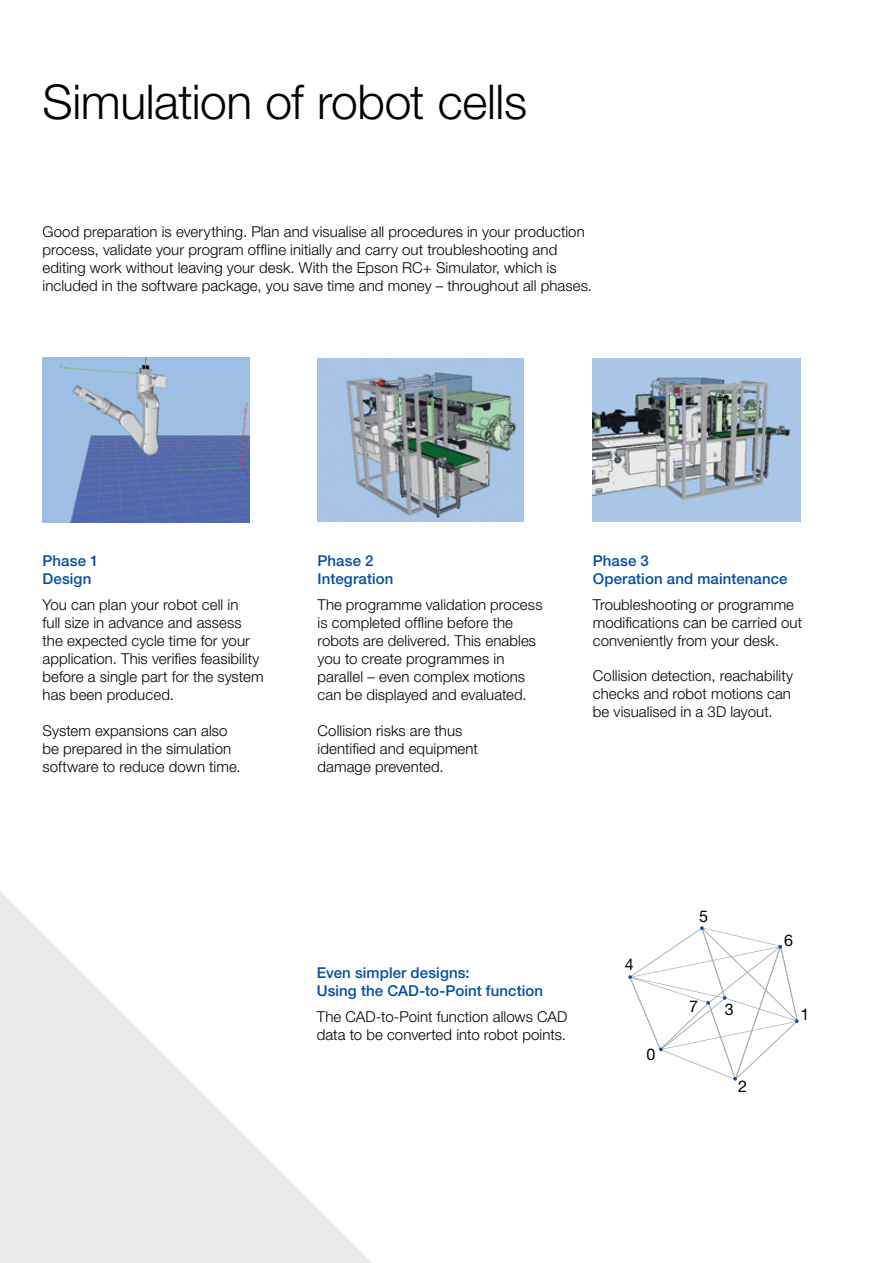
<style>
.page{position:relative;width:893px;height:1263px;background:#fff}
.page>*{position:absolute;margin:0;border:0;box-sizing:border-box;transform-origin:0 0}
.Page_title{font:300 48px "Helvetica Neue LT Pro";letter-spacing:-.01em;color:#000}
.Body__enlarged_for_t{font:16.2px "Helvetica Neue LT Pro";color:#000}
.Body__enlarged_for_t-2{font:300 15px/18px "Helvetica Neue LT Pro";letter-spacing:.005em;color:#000}
.Subheads__enlarged_f{font:500 15px/18px "Helvetica Neue LT Pro";letter-spacing:.005em;color:#034ea2}
</style>
<div class="page">
<img style="left:593px;top:359px;width:207px;height:162px">
<img style="left:318px;top:359px;width:205px;height:162px">
<svg style="left:0;top:891px;width:372px;height:372px;fill:#ececed"></svg>
<img style="left:43px;top:357px;width:206px;height:166px">
<svg style="left:628px;top:926px;width:171px;height:154px"></svg>
<p class="Page_title" style="left:43px;top:73px;width:486px">Simulation of robot cells</p>
<p class="Body__enlarged_for_t-2" style="left:43px;top:222px;width:551px">Good preparation is everything. Plan and visualise all procedures in your production process, validate your program offline initially and carry out troubleshooting and editing work without leaving your desk. With the Epson RC+ Simulator, which is included in the software package, you save time and money – throughout all phases.</p>
<p class="Subheads__enlarged_f" style="left:43px;top:551px;width:58px">Phase 1<br>Design</p>
<p class="Body__enlarged_for_t-2" style="left:43px;top:595px;width:222px">You can plan your robot cell in<br>full size in advance and assess the expected cycle time for your application. This verifies feasibility before a single part for the system has been produced.</p>
<p class="Body__enlarged_for_t-2" style="left:43px;top:721px;width:200px">System expansions can also be prepared in the simulation software to reduce down time.</p>
<p class="Subheads__enlarged_f" style="left:318px;top:551px;width:77px">Phase 2<br>Integration</p>
<p class="Body__enlarged_for_t-2" style="left:318px;top:595px;width:226px">The programme validation process is completed offline before the robots are delivered. This enables you to create programmes in parallel – even complex motions can be displayed and evaluated.</p>
<p class="Body__enlarged_for_t-2" style="left:318px;top:721px;width:162px">Collision risks are thus identified and equipment damage prevented.</p>
<p class="Subheads__enlarged_f" style="left:593px;top:551px;width:196px">Phase 3<br>Operation and maintenance</p>
<p class="Body__enlarged_for_t-2" style="left:593px;top:595px;width:211px">Troubleshooting or programme modifications can be carried out conveniently from your desk.</p>
<p class="Body__enlarged_for_t-2" style="left:593px;top:666px;width:202px">Collision detection, reachability checks and robot motions can be visualised in a 3D layout.</p>
<p class="Subheads__enlarged_f" style="left:317px;top:963px;width:228px">Even simpler designs:<br>Using the CAD-to-Point function</p>
<p class="Body__enlarged_for_t-2" style="left:317px;top:1008px;width:252px">The CAD-to-Point function allows CAD data to be converted into robot points.</p>
<p class="Body__enlarged_for_t" style="left:625px;top:954px;width:10px">4</p>
<p class="Body__enlarged_for_t" style="left:646px;top:1045px;width:10px">0</p>
<p class="Body__enlarged_for_t" style="left:699px;top:906px;width:10px">5</p>
<p class="Body__enlarged_for_t" style="left:689px;top:997px;width:10px">7</p>
<p class="Body__enlarged_for_t" style="left:725px;top:1000px;width:10px">3</p>
<p class="Body__enlarged_for_t" style="left:738px;top:1077px;width:10px">2</p>
<p class="Body__enlarged_for_t" style="left:784px;top:930px;width:10px">6</p>
<p class="Body__enlarged_for_t" style="left:800px;top:1005px;width:10px">1</p>
</div>
